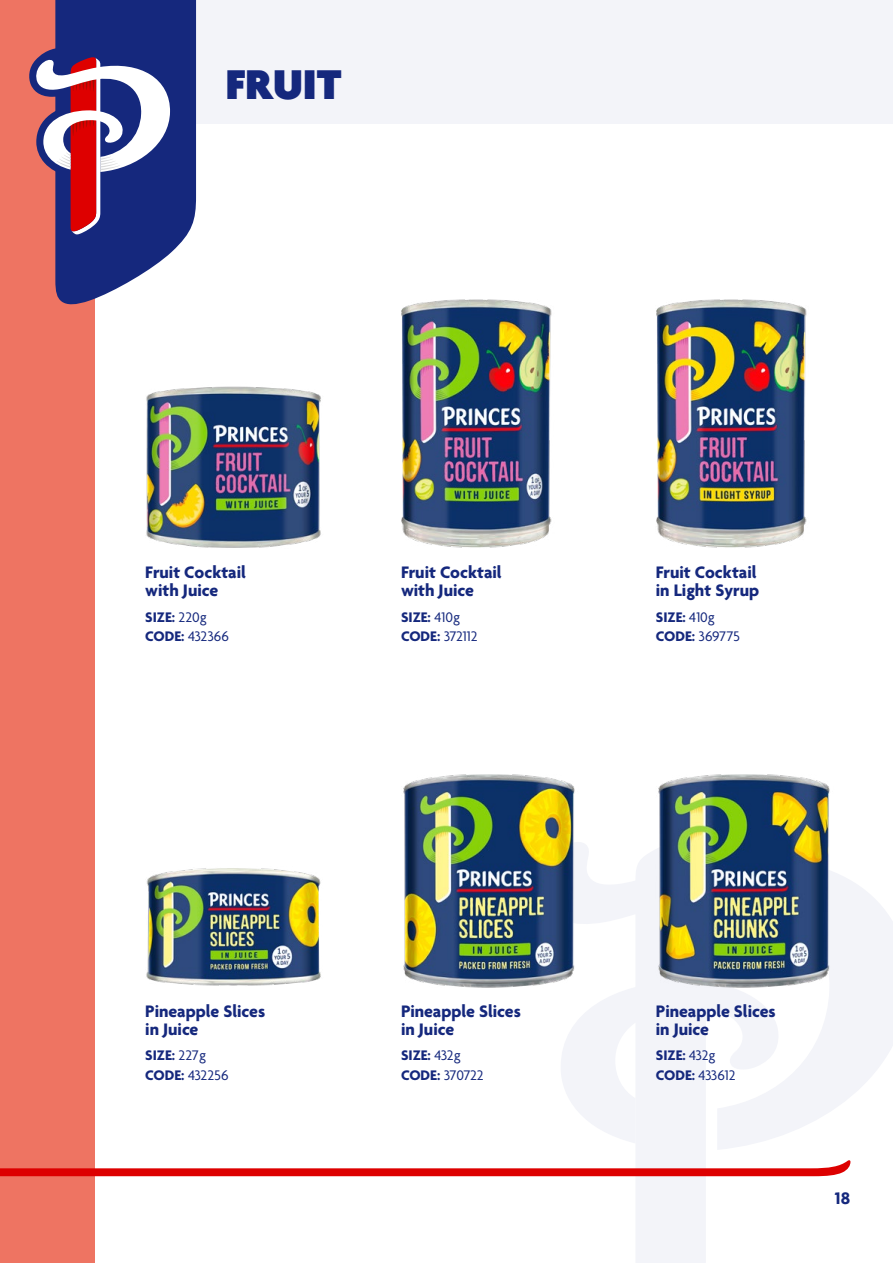
<style>
.page{position:relative;width:893px;height:1263px;background:#fff}
.page>*{position:absolute;margin:0;border:0;box-sizing:border-box;transform-origin:0 0}
.t1{font:900 45px "Agenda";color:#15287d}
.t2{font:700 18px/18px "Agenda";color:#15287d}
.t3{font:700 15px/19.5px "Agenda";color:#15287d}
.s1{font-weight:400}
</style>
<div class="page">
<div style="left:176px;top:0;width:717px;height:124px;background:#f3f4f9"></div>
<svg style="left:851px;top:884px;width:42px;height:212px;fill:#f3f4f9"></svg>
<div style="left:0;top:0;width:95px;height:1263px;background:#ee7462"></div>
<svg style="left:0;top:850px;width:851px;height:413px"></svg>
<svg style="left:29px;top:0;width:167px;height:305px"></svg>
<img style="left:656px;top:299px;width:151px;height:249px">
<img style="left:401px;top:299px;width:151px;height:249px">
<img style="left:146px;top:386px;width:175px;height:162px">
<img style="left:401px;top:774px;width:200px;height:213px">
<img style="left:656px;top:774px;width:200px;height:213px">
<img style="left:145px;top:850px;width:180px;height:137px">
<h1 class="t1" style="left:226px;top:60px;width:117px">FRUIT</h1>
<p class="t2" style="left:145px;top:565px;width:102px">Fruit Cocktail with Juice</p>
<p class="t3" style="left:145px;top:608px;width:85px">SIZE: <span class="s1">220g<br></span>CODE: <span class="s1">432366</span></p>
<p class="t2" style="left:401px;top:565px;width:102px">Fruit Cocktail with Juice</p>
<p class="t3" style="left:401px;top:608px;width:78px">SIZE: <span class="s1">410g<br></span>CODE: <span class="s1">372112</span></p>
<p class="t2" style="left:656px;top:565px;width:105px">Fruit Cocktail in Light Syrup</p>
<p class="t3" style="left:656px;top:608px;width:85px">SIZE: <span class="s1">410g<br></span>CODE: <span class="s1">369775</span></p>
<p class="t2" style="left:145px;top:1003px;width:121px">Pineapple Slices in Juice</p>
<p class="t3" style="left:145px;top:1046px;width:85px">SIZE: <span class="s1">227g<br></span>CODE: <span class="s1">432256</span></p>
<p class="t2" style="left:401px;top:1003px;width:121px">Pineapple Slices in Juice</p>
<p class="t3" style="left:401px;top:1046px;width:84px">SIZE: <span class="s1">432g<br></span>CODE: <span class="s1">370722</span></p>
<p class="t2" style="left:656px;top:1003px;width:121px">Pineapple Slices in Juice</p>
<p class="t3" style="left:656px;top:1046px;width:81px">SIZE: <span class="s1">432g<br></span>CODE: <span class="s1">433612</span></p>
<p class="t2" style="left:835px;top:1190px;width:17px">18</p>
</div>
